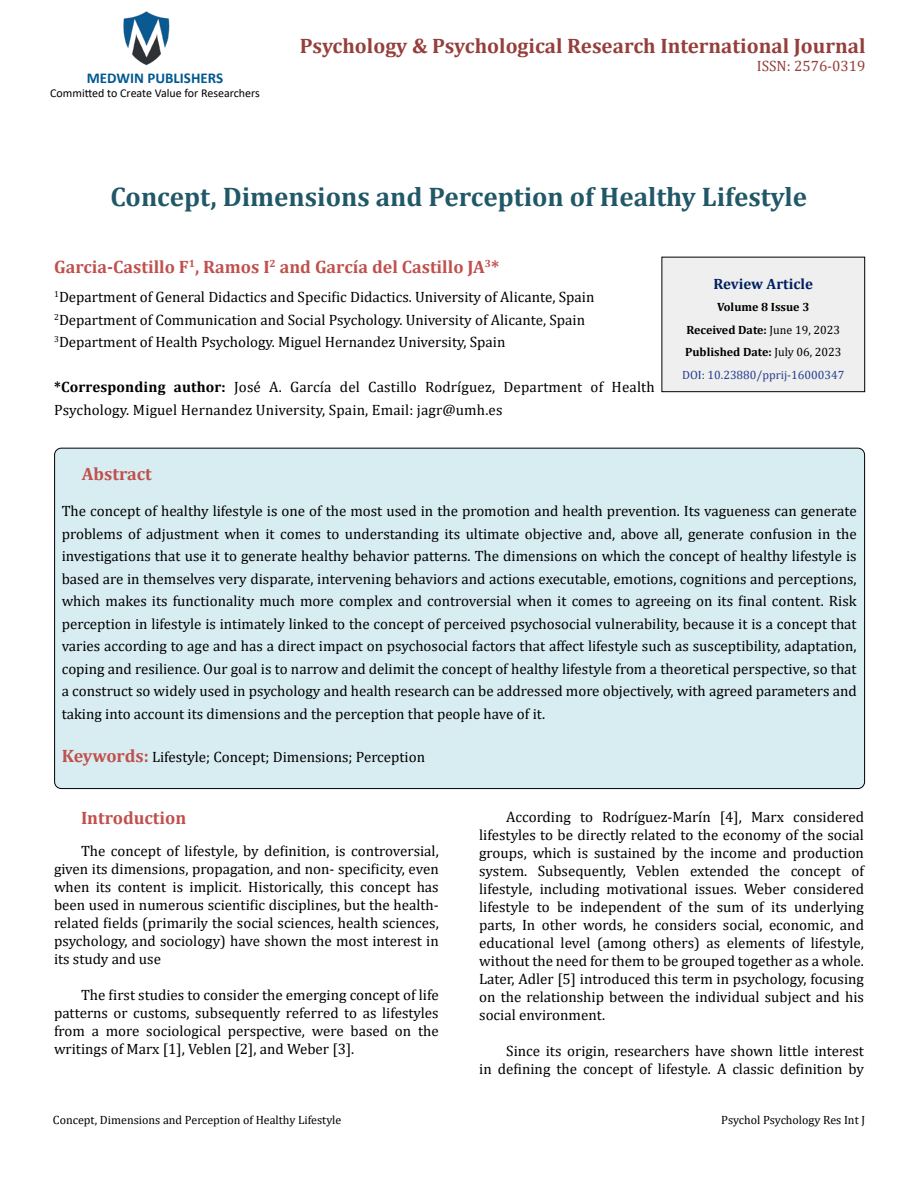
<style>
.page{position:relative;width:918px;height:1188px;background:#fff}
.page>*{position:absolute;margin:0;border:0;box-sizing:border-box;transform-origin:0 0}
.t1{font:700 27px "Cambria";color:#215868}
.t2{font:700 21px "Cambria";color:#953f3c}
.t3{font:700 18px "Cambria";color:#c0504d}
.t4{font:15px/18px "Cambria";color:#000;text-align:justify}
.t5{font:700 15px "Calibri";color:#005991}
.t6{font:15px "Cambria";color:#953f3c}
.t7{font:700 15px "Cambria";color:#002060}
.t8{font:700 12px/22.5px "Cambria";color:#000;text-align:center}
.t9{font:12px "Cambria";color:#000}
.t10{font:12px "Calibri";color:#000}
.s1{font-weight:700}
.s2{font-weight:400}
.s3{font-weight:400;color:#25408f}
.s4{font-weight:700;font-size:18px;color:#c0504d}
</style>
<div class="page">
<img style="left:123px;top:11px;width:47px;height:55px">
<div style="left:662px;top:257px;width:203px;height:135px;background:#efefef"></div>
<div style="left:662px;top:257px;width:203px;height:135px;border:1px solid #000"></div>
<div style="left:55px;top:448px;width:810px;height:341px;background:#d8edf2;border-radius:7px"></div>
<p class="t5" style="left:87px;top:67px;width:138px">MEDWIN PUBLISHERS</p>
<p class="t10" style="left:50px;top:85px;width:211px">Committed to Create Value for Researchers</p>
<h2 class="t2" style="left:300px;top:31px;width:567px">Psychology &amp; Psychological Research International Journal</h2>
<p class="t6" style="left:757px;top:57px;width:110px">ISSN: 2576-0319</p>
<h1 class="t1" style="left:110px;top:177px;width:698px">Concept, Dimensions and Perception of Healthy Lifestyle</h1>
<p class="t3" style="left:54px;top:254px;width:447px">Garcia-Castillo F<sup>1</sup>, Ramos I<sup>2</sup> and García del Castillo JA<sup>3</sup>*</p>
<p class="t4" style="left:54px;top:286px;width:542px;line-height:22.5px;text-align:left"><sup>1</sup>Department of General Didactics and Specific Didactics. University of Alicante, Spain<br><sup>2</sup>Department of Communication and Social Psychology. University of Alicante, Spain<br><sup>3</sup>Department of Health Psychology. Miguel Hernandez University, Spain</p>
<p class="t4" style="left:54px;top:376px;width:602px;line-height:22.5px"><span class="s1">*Corresponding author:</span> José A. García del Castillo Rodríguez, Department of Health<br>Psychology. Miguel Hernandez University, Spain, Email: jagr@umh.es</p>
<p class="t7" style="left:713px;top:273px;width:101px">Review Article</p>
<p class="t8" style="left:682px;top:295px;width:164px">Volume 8 Issue 3<br>Received Date: <span class="s2">June 19, 2023<br></span>Published Date: <span class="s2">July 06, 2023<br></span><span class="s3">DOI: 10.23880/pprij-16000347</span></p>
<p class="t3" style="left:82px;top:462px;width:71px">Abstract</p>
<p class="t4" style="left:62px;top:500px;width:797px;line-height:22.5px">The concept of healthy lifestyle is one of the most used in the promotion and health prevention. Its vagueness can generate problems of adjustment when it comes to understanding its ultimate objective and, above all, generate confusion in the investigations that use it to generate healthy behavior patterns. The dimensions on which the concept of healthy lifestyle is based are in themselves very disparate, intervening behaviors and actions executable, emotions, cognitions and perceptions, which makes its functionality much more complex and controversial when it comes to agreeing on its final content. Risk perception in lifestyle is intimately linked to the concept of perceived psychosocial vulnerability, because it is a concept that varies according to age and has a direct impact on psychosocial factors that affect lifestyle such as susceptibility, adaptation, coping and resilience. Our goal is to narrow and delimit the concept of healthy lifestyle from a theoretical perspective, so that a construct so widely used in psychology and health research can be addressed more objectively, with agreed parameters and taking into account its dimensions and the perception that people have of it.</p>
<p class="t4" style="left:62px;top:748px;width:365px"><span class="s4">Keywords:</span> Lifestyle; Concept; Dimensions; Perception</p>
<p class="t3" style="left:81px;top:805px;width:107px">Introduction</p>
<p class="t4" style="left:54px;top:841px;width:386px;text-indent:27px">The concept of lifestyle, by definition, is controversial, given its dimensions, propagation, and non- specificity, even when its content is implicit. Historically, this concept has been used in numerous scientific disciplines, but the health&shy;related fields (primarily the social sciences, health sciences, psychology, and sociology) have shown the most interest in its study and use</p>
<p class="t4" style="left:54px;top:985px;width:386px;text-indent:27px">The first studies to consider the emerging concept of life patterns or customs, subsequently referred to as lifestyles from a more sociological perspective, were based on the writings of Marx [1], Veblen [2], and Weber [3].</p>
<p class="t4" style="left:479px;top:807px;width:386px;text-indent:27px">According to Rodríguez-Marín [4], Marx considered lifestyles to be directly related to the economy of the social groups, which is sustained by the income and production system. Subsequently, Veblen extended the concept of lifestyle, including motivational issues. Weber considered lifestyle to be independent of the sum of its underlying parts, In other words, he considers social, economic, and educational level (among others) as elements of lifestyle, without the need for them to be grouped together as a whole.<br>Later, Adler [5] introduced this term in psychology, focusing on the relationship between the individual subject and his social environment.</p>
<p class="t4" style="left:479px;top:1041px;width:386px;text-align:right">Since its origin, researchers have shown little interest<br>in defining the concept of lifestyle. A classic definition by</p>
<p class="t9" style="left:53px;top:1113px;width:290px">Concept, Dimensions and Perception of Healthy Lifestyle</p>
<p class="t9" style="left:721px;top:1113px;width:145px">Psychol Psychology Res Int J</p>
</div>
